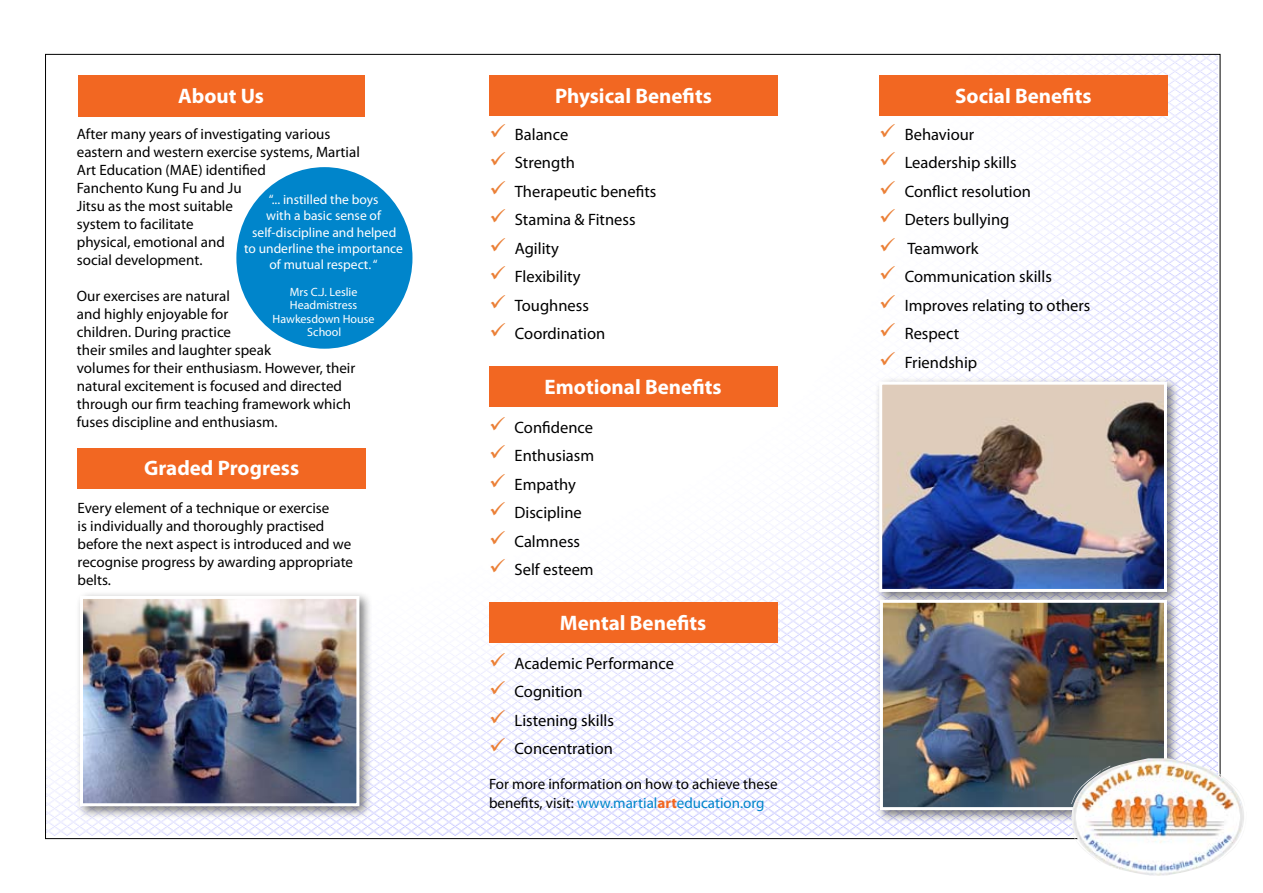
<style>
.page{position:relative;width:1263px;height:893px;background:#fff}
.page>*{position:absolute;margin:0;border:0;box-sizing:border-box;transform-origin:0 0}
.t1{font:700 21px "Myriad Pro";color:#fff}
.t2{font:16.5px/28.5px "Myriad Pro";color:#000}
.t3{font:15px/18px "Myriad Pro";color:#000}
.t4{font:13.5px/16.2px "Myriad Pro";color:#fff;text-align:center}
.t5{font:12px/13.5px "Myriad Pro";color:#fff;text-align:center}
.s1{color:#0085cb}
.s2{font-weight:700;color:#f26722}
</style>
<div class="page">
<img style="left:47px;top:56px;width:1170px;height:780px">
<div style="left:78px;top:75px;width:286px;height:42px;background:#f26722"></div>
<div style="left:78px;top:448px;width:288px;height:41px;background:#f26722"></div>
<div style="left:75px;top:591px;width:297px;height:228px;background:#000;opacity:.51"></div>
<img style="left:84px;top:600px;width:271px;height:202px">
<div style="left:80px;top:596px;width:279px;height:210px;border:3px solid #fff"></div>
<div style="left:489px;top:75px;width:288px;height:41px;background:#f26722"></div>
<div style="left:489px;top:366px;width:288px;height:41px;background:#f26722"></div>
<div style="left:879px;top:75px;width:288px;height:41px;background:#f26722"></div>
<div style="left:874px;top:376px;width:305px;height:229px;background:#000;opacity:.51"></div>
<img style="left:883px;top:386px;width:280px;height:202px">
<div style="left:879px;top:382px;width:288px;height:210px;border:3px solid #fff"></div>
<div style="left:236px;top:167px;width:176px;height:182px;background:#0085cb;border-radius:50%"></div>
<div style="left:875px;top:594px;width:305px;height:229px;background:#000;opacity:.51"></div>
<img style="left:884px;top:604px;width:279px;height:202px">
<div style="left:880px;top:600px;width:287px;height:210px;border:3px solid #fff"></div>
<img style="left:1069px;top:758px;width:175px;height:118px">
<div style="left:489px;top:602px;width:288px;height:41px;background:#f26722"></div>
<svg style="left:491px;top:124px;width:14px;height:13px"></svg>
<svg style="left:491px;top:152px;width:14px;height:14px"></svg>
<svg style="left:491px;top:181px;width:14px;height:13px"></svg>
<svg style="left:491px;top:209px;width:14px;height:14px"></svg>
<svg style="left:491px;top:238px;width:14px;height:13px"></svg>
<svg style="left:491px;top:266px;width:14px;height:14px"></svg>
<svg style="left:491px;top:295px;width:14px;height:13px"></svg>
<svg style="left:491px;top:323px;width:14px;height:14px"></svg>
<svg style="left:490px;top:416px;width:15px;height:14px"></svg>
<svg style="left:490px;top:445px;width:15px;height:14px"></svg>
<svg style="left:490px;top:473px;width:15px;height:14px"></svg>
<svg style="left:490px;top:502px;width:15px;height:14px"></svg>
<svg style="left:490px;top:530px;width:15px;height:14px"></svg>
<svg style="left:490px;top:559px;width:15px;height:14px"></svg>
<svg style="left:881px;top:124px;width:14px;height:13px"></svg>
<svg style="left:881px;top:152px;width:14px;height:14px"></svg>
<svg style="left:881px;top:181px;width:14px;height:13px"></svg>
<svg style="left:881px;top:209px;width:14px;height:14px"></svg>
<svg style="left:881px;top:238px;width:14px;height:13px"></svg>
<svg style="left:881px;top:266px;width:14px;height:14px"></svg>
<svg style="left:881px;top:295px;width:14px;height:13px"></svg>
<svg style="left:881px;top:323px;width:14px;height:14px"></svg>
<svg style="left:881px;top:352px;width:14px;height:13px"></svg>
<svg style="left:490px;top:652px;width:15px;height:14px"></svg>
<svg style="left:490px;top:681px;width:15px;height:14px"></svg>
<svg style="left:490px;top:709px;width:15px;height:14px"></svg>
<svg style="left:490px;top:738px;width:15px;height:14px"></svg>
<h1 class="t1" style="left:178px;top:82px;width:87px">About Us</h1>
<p class="t3" style="left:77px;top:125px;width:284px">After many years of investigating various eastern and western exercise systems, Martial<br>Art Education (MAE) identified<br>Fanchento Kung Fu and Ju<br>Jitsu as the most suitable<br>system to facilitate<br>physical, emotional and<br>social development.</p>
<p class="t3" style="left:77px;top:287px;width:280px">Our exercises are natural<br>and highly enjoyable for<br>children. During practice<br>their smiles and laughter speak<br>volumes for their enthusiasm. However, their natural excitement is focused and directed through our firm teaching framework which fuses discipline and enthusiasm.</p>
<h1 class="t1" style="left:144px;top:455px;width:157px">Graded Progress</h1>
<p class="t3" style="left:78px;top:499px;width:277px">Every element of a technique or exercise<br>is individually and thoroughly practised before the next aspect is introduced and we recognise progress by awarding appropriate belts.</p>
<p class="t4" style="left:244px;top:191px;width:160px">“... instilled the boys<br>with a basic sense of self-discipline and helped to underline the importance of mutual respect. “</p>
<p class="t5" style="left:273px;top:285px;width:103px">Mrs C.J. Leslie<br>Headmistress<br>Hawkesdown House<br>School</p>
<h1 class="t1" style="left:555px;top:82px;width:158px">Physical Benefits</h1>
<p class="t2" style="left:515px;top:120px;width:143px">Balance<br>Strength<br>Therapeutic benefits<br>Stamina &amp; Fitness<br>Agility<br>Flexibility<br>Toughness<br>Coordination</p>
<h1 class="t1" style="left:545px;top:373px;width:178px">Emotional Benefits</h1>
<p class="t2" style="left:514px;top:413px;width:81px">Confidence<br>Enthusiasm<br>Empathy<br>Discipline<br>Calmness<br>Self esteem</p>
<h1 class="t1" style="left:560px;top:609px;width:148px">Mental Benefits</h1>
<p class="t2" style="left:514px;top:649px;width:161px">Academic Performance<br>Cognition<br>Listening skills<br>Concentration</p>
<p class="t3" style="left:489px;top:775px;width:290px">For more information on how to achieve these benefits, visit: <span class="s1">www.martial</span><span class="s2">art</span><span class="s1">education.org</span></p>
<h1 class="t1" style="left:955px;top:82px;width:138px">Social Benefits</h1>
<p class="t2" style="left:905px;top:120px;width:187px">Behaviour<br>Leadership skills<br>Conflict resolution<br>Deters bullying<br>Teamwork<br>Communication skills<br>Improves relating to others<br>Respect<br>Friendship</p>
</div>
